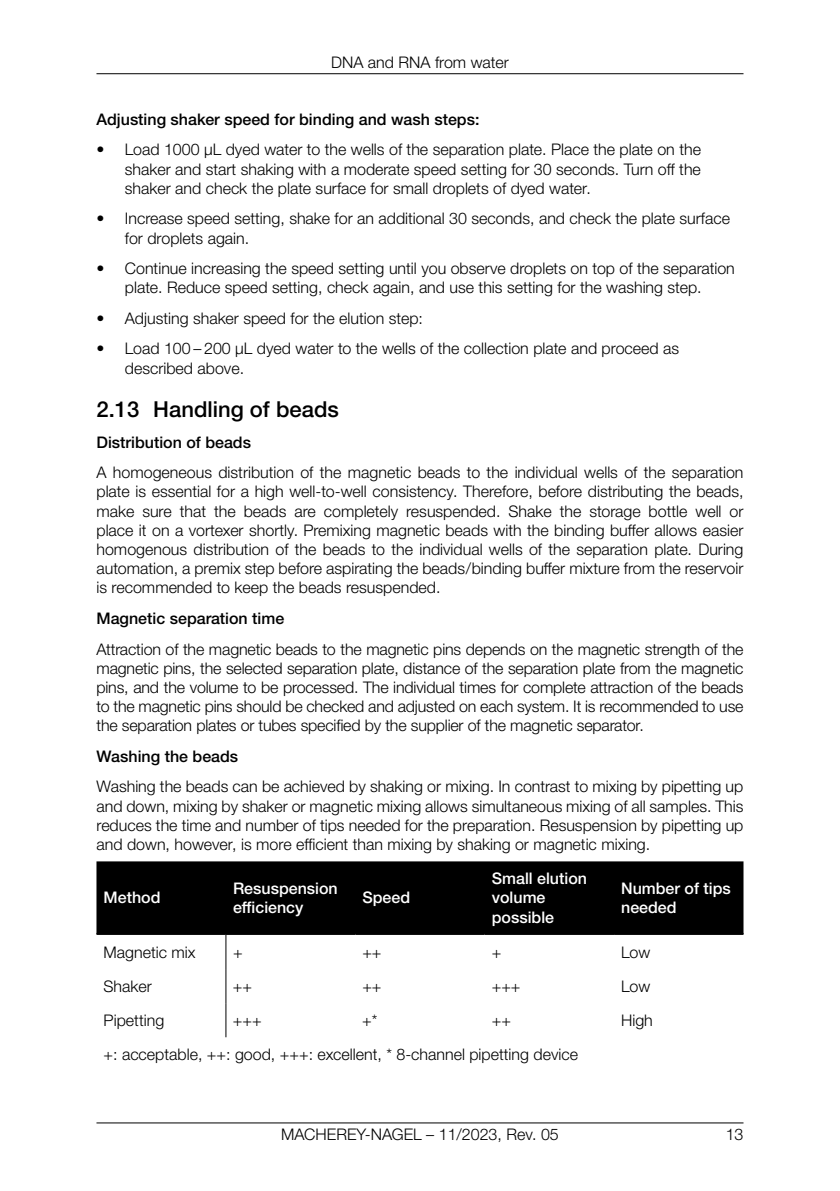
<style>
.page{position:relative;width:840px;height:1191px;background:#fff}
.page>*{position:absolute;margin:0;border:0;box-sizing:border-box;transform-origin:0 0}
.t1{font:500 22px "Helvetica Neue LTW1 G";color:#000}
.t2{font:300 16px/19.2px "Helvetica Neue LTW1 G";color:#000;text-align:justify}
.t3{font:500 16px "Helvetica Neue LTW1 G";color:#000}
.t4{font:500 16px/19.2px "Helvetica Neue LTW1 G";color:#fff}
</style>
<div class="page">
<hr style="left:96px;top:1122px;width:647px;height:1px;background:#000">
<hr style="left:96px;top:73px;width:647px;height:1px;background:#000">
<div style="left:96px;top:861px;width:647px;height:72px;background:#000"></div>
<hr style="left:96px;top:933px;width:130px;height:2px;background:#000">
<hr style="left:226px;top:933px;width:129px;height:2px;background:#000">
<hr style="left:355px;top:933px;width:129px;height:2px;background:#000">
<hr style="left:484px;top:933px;width:129px;height:2px;background:#000">
<hr style="left:613px;top:933px;width:130px;height:2px;background:#000">
<hr style="left:225px;top:935px;width:1px;height:34px;background:#000">
<hr style="left:225px;top:969px;width:1px;height:34px;background:#000">
<hr style="left:225px;top:1003px;width:1px;height:34px;background:#000">
<p class="t2" style="left:331px;top:52px;width:179px">DNA and RNA from water</p>
<p class="t3" style="left:96px;top:109px;width:384px">Adjusting shaker speed for binding and wash steps:</p>
<p class="t2" style="left:125px;top:140px;width:577px;text-indent:-28px">• Load 1000 µL dyed water to the wells of the separation plate. Place the plate on the shaker and start shaking with a moderate speed setting for 30 seconds. Turn off the shaker and check the plate surface for small droplets of dyed water.</p>
<p class="t2" style="left:125px;top:209px;width:606px;text-indent:-28px">• Increase speed setting, shake for an additional 30 seconds, and check the plate surface for droplets again.</p>
<p class="t2" style="left:96px;top:259px;width:639px;text-align:center">• Continue increasing the speed setting until you observe droplets on top of the separation plate. Reduce speed setting, check again, and use this setting for the washing step.</p>
<p class="t2" style="left:96px;top:308px;width:328px">• Adjusting shaker speed for the elution step:</p>
<p class="t2" style="left:125px;top:339px;width:555px;text-indent:-28px">• Load 100 – 200 µL dyed water to the wells of the collection plate and proceed as described above.</p>
<h1 class="t1" style="left:96px;top:396px;width:244px">2.13 Handling of beads</h1>
<p class="t3" style="left:96px;top:432px;width:156px">Distribution of beads</p>
<p class="t2" style="left:96px;top:463px;width:648px">A homogeneous distribution of the magnetic beads to the individual wells of the separation plate is essential for a high well-to-well consistency. Therefore, before distributing the beads, make sure that the beads are completely resuspended. Shake the storage bottle well or place it on a vortexer shortly. Premixing magnetic beads with the binding buffer allows easier homogenous distribution of the beads to the individual wells of the separation plate. During automation, a premix step before aspirating the beads/binding buffer mixture from the reservoir is recommended to keep the beads resuspended.</p>
<p class="t3" style="left:96px;top:608px;width:189px">Magnetic separation time</p>
<p class="t2" style="left:96px;top:639px;width:648px">Attraction of the magnetic beads to the magnetic pins depends on the magnetic strength of the magnetic pins, the selected separation plate, distance of the separation plate from the magnetic pins, and the volume to be processed. The individual times for complete attraction of the beads to the magnetic pins should be checked and adjusted on each system. It is recommended to use the separation plates or tubes specified by the supplier of the magnetic separator.</p>
<p class="t3" style="left:96px;top:746px;width:143px">Washing the beads</p>
<p class="t2" style="left:96px;top:777px;width:648px">Washing the beads can be achieved by shaking or mixing. In contrast to mixing by pipetting up and down, mixing by shaker or magnetic mixing allows simultaneous mixing of all samples. This reduces the time and number of tips needed for the preparation. Resuspension by pipetting up and down, however, is more efficient than mixing by shaking or magnetic mixing.</p>
<p class="t4" style="left:103px;top:888px;width:58px">Method</p>
<p class="t4" style="left:233px;top:878px;width:106px">Resuspension efficiency</p>
<p class="t4" style="left:362px;top:888px;width:49px">Speed</p>
<p class="t4" style="left:491px;top:869px;width:97px">Small elution volume possible</p>
<p class="t4" style="left:620px;top:878px;width:111px">Number of tips needed</p>
<p class="t2" style="left:103px;top:942px;width:93px">Magnetic mix</p>
<p class="t2" style="left:233px;top:942px;width:11px">+</p>
<p class="t2" style="left:362px;top:942px;width:21px">++</p>
<p class="t2" style="left:491px;top:942px;width:11px">+</p>
<p class="t2" style="left:620px;top:942px;width:31px">Low</p>
<p class="t2" style="left:103px;top:976px;width:50px">Shaker</p>
<p class="t2" style="left:233px;top:976px;width:21px">++</p>
<p class="t2" style="left:362px;top:976px;width:21px">++</p>
<p class="t2" style="left:491px;top:976px;width:30px">+++</p>
<p class="t2" style="left:620px;top:976px;width:31px">Low</p>
<p class="t2" style="left:103px;top:1010px;width:62px">Pipetting</p>
<p class="t2" style="left:233px;top:1010px;width:30px">+++</p>
<p class="t2" style="left:362px;top:1010px;width:17px">+*</p>
<p class="t2" style="left:491px;top:1010px;width:21px">++</p>
<p class="t2" style="left:620px;top:1010px;width:33px">High</p>
<p class="t2" style="left:103px;top:1044px;width:475px">+: acceptable, ++: good, +++: excellent, * 8-channel pipetting device</p>
<p class="t2" style="left:281px;top:1124px;width:279px">MACHEREY-NAGEL – 11/2023, Rev. 05</p>
<p class="t2" style="left:725px;top:1124px;width:19px">13</p>
</div>
